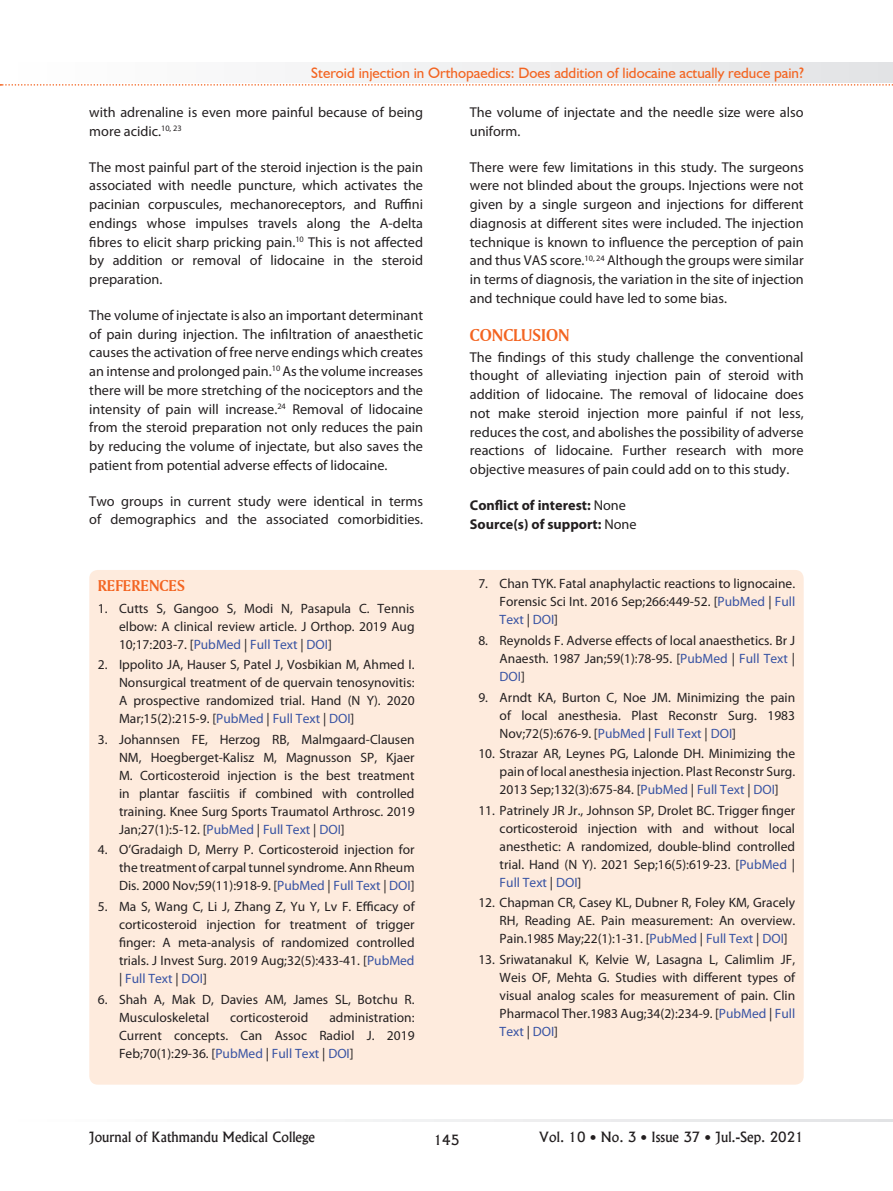
<style>
.page{position:relative;width:893px;height:1191px;background:#fff}
.page>*{position:absolute;margin:0;border:0;box-sizing:border-box;transform-origin:0 0}
.t1{font:18px "Amerigo BT Bold A";color:#f36421}
.t2{font:16.5px "Amerigo BT Bold A";color:#f36421}
.t3{font:15px "Humanist 521 BT";color:#f36421}
.t4{font:14.25px/18.8px "Myriad Pro";color:#231f20;text-align:justify}
.t5{font:700 14.25px/18.8px "Myriad Pro";color:#231f20}
.t6{font:13.5px/18px "Myriad Pro";color:#231f20;text-align:justify}
.t7{font:13.5px "Alaska";color:#231f20}
.s1{color:#3853a3}
.s2{font-weight:400}
</style>
<div class="page">
<svg style="left:313px;top:1119px;width:580px;height:2px"></svg>
<svg style="left:0;top:63px;width:893px;height:23px"></svg>
<div style="left:89px;top:570px;width:715px;height:514px;background:#feebdd;border-radius:9px"></div>
<p class="t3" style="left:311px;top:63px;width:494px">Steroid injection in Orthopaedics: Does addition of lidocaine actually reduce pain?</p>
<p class="t4" style="left:89px;top:103px;width:335px">with adrenaline is even more painful because of being more acidic.<sup>10,</sup> <sup>23</sup></p>
<p class="t4" style="left:89px;top:157px;width:335px">The most painful part of the steroid injection is the pain associated with needle puncture, which activates the pacinian corpuscules, mechanoreceptors, and Ruffini endings whose impulses travels along the A-delta fibres to elicit sharp pricking pain.<sup>10</sup> This is not affected by addition or removal of lidocaine in the steroid preparation.</p>
<p class="t4" style="left:89px;top:305px;width:335px">The volume of injectate is also an important determinant of pain during injection. The infiltration of anaesthetic causes the activation of free nerve endings which creates an intense and prolonged pain.<sup>10</sup> As the volume increases there will be more stretching of the nociceptors and the intensity of pain will increase.<sup>24</sup> Removal of lidocaine from the steroid preparation not only reduces the pain by reducing the volume of injectate, but also saves the patient from potential adverse effects of lidocaine.</p>
<p class="t4" style="left:89px;top:491px;width:335px">Two groups in current study were identical in terms of demographics and the associated comorbidities.</p>
<p class="t2" style="left:98px;top:575px;width:89px">REFERENCES</p>
<p class="t6" style="left:119px;top:599px;width:297px;text-indent:-21px">1. Cutts S, Gangoo S, Modi N, Pasapula C. Tennis elbow: A clinical review article. J Orthop. 2019 Aug 10;17:203-7. [<span class="s1">PubMed</span> | <span class="s1">Full Text</span> | <span class="s1">DOI</span>]</p>
<p class="t6" style="left:119px;top:655px;width:297px;text-indent:-21px">2. Ippolito JA, Hauser S, Patel J, Vosbikian M, Ahmed I.<br>Nonsurgical treatment of de quervain tenosynovitis:<br>A prospective randomized trial. Hand (N Y). 2020<br>Mar;15(2):215-9. [<span class="s1">PubMed</span> | <span class="s1">Full Text</span> | <span class="s1">DOI</span>]</p>
<p class="t6" style="left:119px;top:730px;width:297px;text-indent:-21px">3. Johannsen FE, Herzog RB, Malmgaard-Clausen NM, Hoegberget-Kalisz M, Magnusson SP, Kjaer M. Corticosteroid injection is the best treatment in plantar fasciitis if combined with controlled training. Knee Surg Sports Traumatol Arthrosc. 2019<br>Jan;27(1):5-12. [<span class="s1">PubMed</span> | <span class="s1">Full Text</span> | <span class="s1">DOI</span>]</p>
<p class="t6" style="left:119px;top:840px;width:297px;text-indent:-21px">4. O’Gradaigh D, Merry P. Corticosteroid injection for the treatment of carpal tunnel syndrome. Ann Rheum Dis. 2000 Nov;59(11):918-9. [<span class="s1">PubMed</span> | <span class="s1">Full Text</span> | <span class="s1">DOI</span>]</p>
<p class="t6" style="left:119px;top:897px;width:297px;text-indent:-21px">5. Ma S, Wang C, Li J, Zhang Z, Yu Y, Lv F. Efficacy of corticosteroid injection for treatment of trigger finger: A meta-analysis of randomized controlled trials. J Invest Surg. 2019 Aug;32(5):433-41. [<span class="s1">PubMed </span>| <span class="s1">Full Text</span> | <span class="s1">DOI</span>]</p>
<p class="t6" style="left:119px;top:989px;width:297px;text-indent:-21px">6. Shah A, Mak D, Davies AM, James SL, Botchu R.<br>Musculoskeletal</p>
<p class="t6" style="left:119px;top:1007px;width:297px;text-indent:210px">administration:<br>Current concepts. Can Assoc Radiol J. 2019<br>Feb;70(1):29-36. [<span class="s1">PubMed</span> | <span class="s1">Full Text</span> | <span class="s1">DOI</span>]</p>
<p class="t6" style="left:230px;top:1007px;width:80px">corticosteroid</p>
<p class="t4" style="left:470px;top:103px;width:335px">The volume of injectate and the needle size were also uniform.</p>
<p class="t4" style="left:470px;top:157px;width:335px">There were few limitations in this study. The surgeons were not blinded about the groups. Injections were not given by a single surgeon and injections for different diagnosis at different sites were included. The injection technique is known to influence the perception of pain and thus VAS score.<sup>10,</sup> <sup>24</sup> Although the groups were similar in terms of diagnosis, the variation in the site of injection and technique could have led to some bias.</p>
<h1 class="t1" style="left:470px;top:324px;width:101px">CONCLUSION</h1>
<p class="t4" style="left:470px;top:347px;width:335px">The findings of this study challenge the conventional thought of alleviating injection pain of steroid with addition of lidocaine. The removal of lidocaine does not make steroid injection more painful if not less, reduces the cost, and abolishes the possibility of adverse reactions of lidocaine. Further research with more objective measures of pain could add on to this study.</p>
<p class="t5" style="left:470px;top:495px;width:168px">Conflict of interest: <span class="s2">None<br></span>Source(s) of support: <span class="s2">None</span></p>
<p class="t6" style="left:500px;top:574px;width:297px;text-indent:-21px">7. Chan TYK. Fatal anaphylactic reactions to lignocaine.<br>Forensic Sci Int. 2016 Sep;266:449-52. [<span class="s1">PubMed</span> | <span class="s1">Full Text</span> | <span class="s1">DOI</span>]</p>
<p class="t6" style="left:500px;top:631px;width:297px;text-indent:-21px">8. Reynolds F. Adverse effects of local anaesthetics. Br J Anaesth. 1987 Jan;59(1):78-95. [<span class="s1">PubMed</span> | <span class="s1">Full Text</span> | <span class="s1">DOI</span>]</p>
<p class="t6" style="left:500px;top:688px;width:297px;text-indent:-21px">9. Arndt KA, Burton C, Noe JM. Minimizing the pain of local anesthesia. Plast Reconstr Surg. 1983<br>Nov;72(5):676-9. [<span class="s1">PubMed</span> | <span class="s1">Full Text</span> | <span class="s1">DOI</span>]</p>
<p class="t6" style="left:500px;top:744px;width:297px;text-indent:-21px">10. Strazar AR, Leynes PG, Lalonde DH. Minimizing the pain of local anesthesia injection. Plast Reconstr Surg.<br>2013 Sep;132(3):675-84. [<span class="s1">PubMed</span> | <span class="s1">Full Text</span> | <span class="s1">DOI</span>]</p>
<p class="t6" style="left:500px;top:801px;width:297px;text-indent:-21px">11. Patrinely JR Jr., Johnson SP, Drolet BC. Trigger finger corticosteroid injection with and without local anesthetic: A randomized, double-blind controlled trial. Hand (N Y). 2021 Sep;16(5):619-23. [<span class="s1">PubMed</span> | <span class="s1">Full Text</span> | <span class="s1">DOI</span>]</p>
<p class="t6" style="left:500px;top:893px;width:297px;text-indent:-21px">12. Chapman CR, Casey KL, Dubner R, Foley KM, Gracely RH, Reading AE. Pain measurement: An overview.<br>Pain.1985 May;22(1):1-31. [<span class="s1">PubMed</span> | <span class="s1">Full Text</span> | <span class="s1">DOI</span>]</p>
<p class="t6" style="left:500px;top:950px;width:297px;text-indent:-21px">13. Sriwatanakul K, Kelvie W, Lasagna L, Calimlim JF, Weis OF, Mehta G. Studies with different types of visual analog scales for measurement of pain. Clin Pharmacol Ther.1983 Aug;34(2):234-9. [<span class="s1">PubMed</span> | <span class="s1">Full Text</span> | <span class="s1">DOI</span>]</p>
<p class="t7" style="left:89px;top:1129px;width:227px">Journal of Kathmandu Medical College</p>
<p class="t7" style="left:434px;top:1131px;width:27px">145</p>
<p class="t7" style="left:539px;top:1129px;width:266px">Vol. 10 • No. 3 • Issue 37 • Jul.-Sep. 2021</p>
</div>
